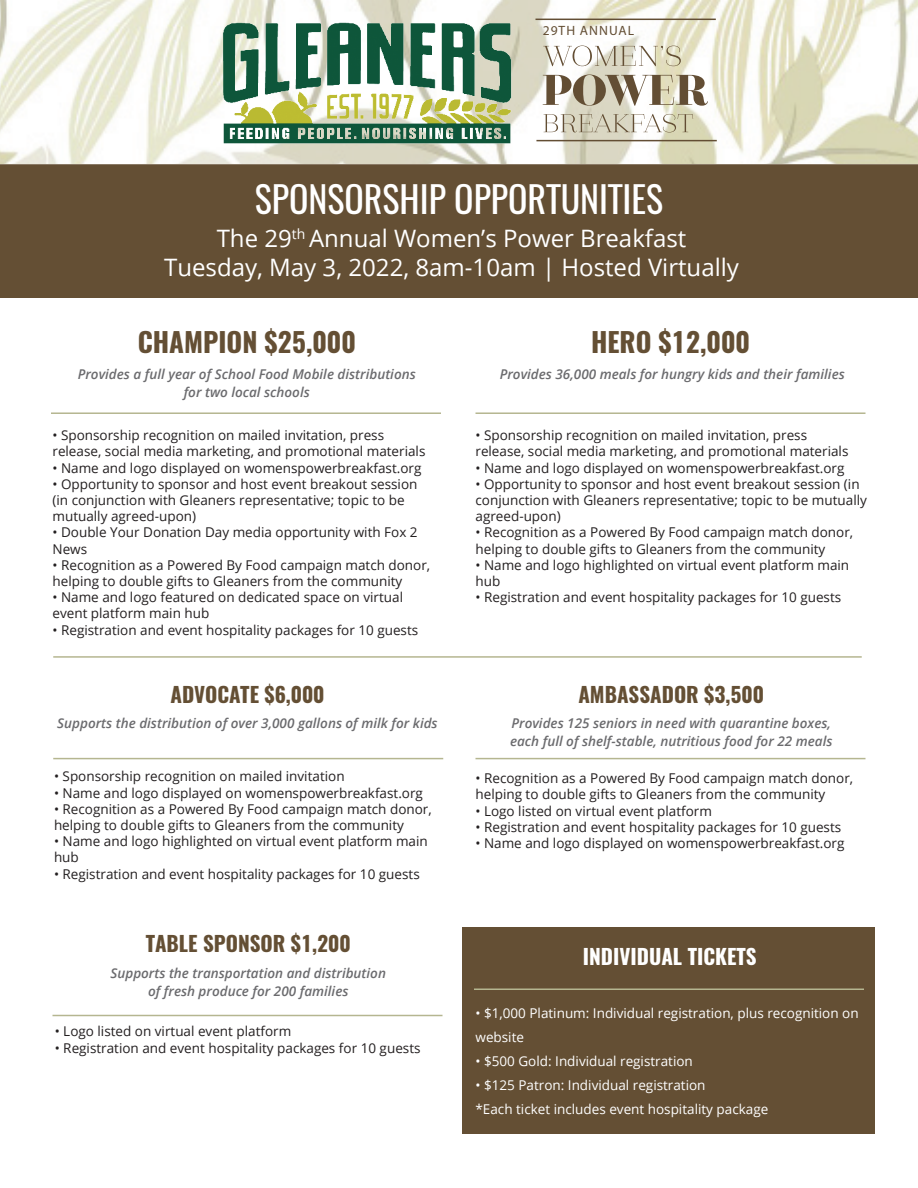
<style>
.page{position:relative;width:918px;height:1188px;background:#fff}
.page>*{position:absolute;margin:0;border:0;box-sizing:border-box;transform-origin:0 0}
.t1{font:36px "Oswald";color:#fff}
.t2{font:700 27px "Oswald";color:#644f34}
.t3{font:24px/28.8px "Open Sans";color:#fff;text-align:center}
.t4{font:700 21px "Oswald";color:#644f34}
.t5{font:700 21px "Oswald";color:#fff}
.t6{font:13.5px/16.2px "Open Sans";color:#231f20}
.t7{font:italic 600 13.5px/18px "Open Sans";color:#6b6b6e;text-align:center}
.t8{font:13.5px/24px "Open Sans";color:#fff}
.t9{font:13.5px "Myriad Pro";letter-spacing:.08em;color:#634e34}
</style>
<div class="page">
<div style="left:463px;top:927px;width:412px;height:207px;background:#644f34"></div>
<hr style="left:51px;top:412px;width:390px;height:2px;background:#b5b690">
<hr style="left:53px;top:656px;width:809px;height:2px;background:#b5b690">
<div style="left:0;top:165px;width:918px;height:133px;background:#644f34"></div>
<svg style="left:0;top:0;width:918px;height:165px"></svg>
<img style="left:214px;top:18px;width:298px;height:134px">
<svg style="left:543px;top:46px;width:138px;height:20px"></svg>
<svg style="left:544px;top:114px;width:149px;height:18px"></svg>
<svg style="left:543px;top:74px;width:165px;height:32px"></svg>
<hr style="left:536px;top:19px;width:180px;height:1px;background:#634e34">
<hr style="left:476px;top:412px;width:390px;height:2px;background:#b5b690">
<hr style="left:53px;top:758px;width:390px;height:1px;background:#b5b690">
<hr style="left:476px;top:758px;width:390px;height:1px;background:#b5b690">
<hr style="left:52px;top:1015px;width:390px;height:1px;background:#b5b690">
<hr style="left:474px;top:988px;width:390px;height:2px;background:#b5b690">
<hr style="left:536px;top:140px;width:181px;height:1px;background:#634e34">
<p class="t9" style="left:543px;top:22px;width:93px">29TH ANNUAL</p>
<h1 class="t1" style="left:255px;top:174px;width:410px">SPONSORSHIP OPPORTUNITIES</h1>
<h3 class="t3" style="left:164px;top:223px;width:576px">The 29<sup>th</sup> Annual Women’s Power Breakfast<br>Tuesday, May 3, 2022, 8am-10am | Hosted Virtually</h3>
<h2 class="t2" style="left:138px;top:324px;width:220px">CHAMPION $25,000</h2>
<p class="t7" style="left:78px;top:365px;width:340px">Provides a full year of School Food Mobile distributions for two local schools</p>
<p class="t6" style="left:52px;top:427px;width:374px">• Sponsorship recognition on mailed invitation, press release, social media marketing, and promotional materials</p>
<p class="t6" style="left:52px;top:459px;width:370px">• Name and logo displayed on womenspowerbreakfast.org</p>
<p class="t6" style="left:52px;top:475px;width:366px">• Opportunity to sponsor and host event breakout session (in conjunction with Gleaners representative; topic to be mutually agreed-upon)</p>
<p class="t6" style="left:52px;top:524px;width:367px">• Double Your Donation Day media opportunity with Fox 2<br>News</p>
<p class="t6" style="left:52px;top:556px;width:379px">• Recognition as a Powered By Food campaign match donor, helping to double gifts to Gleaners from the community</p>
<p class="t6" style="left:52px;top:589px;width:352px">• Name and logo featured on dedicated space on virtual event platform main hub</p>
<p class="t6" style="left:52px;top:621px;width:367px">• Registration and event hospitality packages for 10 guests</p>
<h3 class="t4" style="left:170px;top:679px;width:155px">ADVOCATE $6,000</h3>
<p class="t7" style="left:57px;top:714px;width:382px">Supports the distribution of over 3,000 gallons of milk for kids</p>
<p class="t6" style="left:54px;top:768px;width:292px">• Sponsorship recognition on mailed invitation</p>
<p class="t6" style="left:54px;top:784px;width:370px">• Name and logo displayed on womenspowerbreakfast.org</p>
<p class="t6" style="left:54px;top:800px;width:379px">• Recognition as a Powered By Food campaign match donor, helping to double gifts to Gleaners from the community</p>
<p class="t6" style="left:54px;top:833px;width:375px">• Name and logo highlighted on virtual event platform main hub</p>
<p class="t6" style="left:54px;top:865px;width:367px">• Registration and event hospitality packages for 10 guests</p>
<h3 class="t4" style="left:146px;top:929px;width:206px">TABLE SPONSOR $1,200</h3>
<p class="t7" style="left:111px;top:963px;width:277px">Supports the transportation and distribution of fresh produce for 200 families</p>
<p class="t6" style="left:55px;top:1023px;width:238px">• Logo listed on virtual event platform</p>
<p class="t6" style="left:55px;top:1039px;width:367px">• Registration and event hospitality packages for 10 guests</p>
<h2 class="t2" style="left:591px;top:324px;width:160px">HERO $12,000</h2>
<p class="t7" style="left:500px;top:365px;width:347px">Provides 36,000 meals for hungry kids and their families</p>
<p class="t6" style="left:476px;top:427px;width:374px">• Sponsorship recognition on mailed invitation, press release, social media marketing, and promotional materials</p>
<p class="t6" style="left:476px;top:459px;width:370px">• Name and logo displayed on womenspowerbreakfast.org</p>
<p class="t6" style="left:476px;top:475px;width:393px">• Opportunity to sponsor and host event breakout session (in conjunction with Gleaners representative; topic to be mutually agreed-upon)</p>
<p class="t6" style="left:476px;top:524px;width:379px">• Recognition as a Powered By Food campaign match donor, helping to double gifts to Gleaners from the community</p>
<p class="t6" style="left:476px;top:556px;width:375px">• Name and logo highlighted on virtual event platform main hub</p>
<p class="t6" style="left:476px;top:589px;width:367px">• Registration and event hospitality packages for 10 guests</p>
<h3 class="t4" style="left:578px;top:679px;width:187px">AMBASSADOR $3,500</h3>
<p class="t7" style="left:510px;top:714px;width:324px;text-align:left">Provides 125 seniors in need with quarantine boxes, each full of shelf-stable, nutritious food for 22 meals</p>
<p class="t6" style="left:476px;top:770px;width:379px">• Recognition as a Powered By Food campaign match donor, helping to double gifts to Gleaners from the community</p>
<p class="t6" style="left:476px;top:802px;width:238px">• Logo listed on virtual event platform</p>
<p class="t6" style="left:476px;top:818px;width:367px">• Registration and event hospitality packages for 10 guests</p>
<p class="t6" style="left:476px;top:835px;width:370px">• Name and logo displayed on womenspowerbreakfast.org</p>
<h3 class="t5" style="left:583px;top:942px;width:175px">INDIVIDUAL TICKETS</h3>
<p class="t8" style="left:476px;top:1001px;width:385px">• $1,000 Platinum: Individual registration, plus recognition on website</p>
<p class="t8" style="left:476px;top:1049px;width:219px">• $500 Gold: Individual registration</p>
<p class="t8" style="left:476px;top:1073px;width:294px">• $125 Patron: Individual registration<br>*Each ticket includes event hospitality package</p>
</div>
